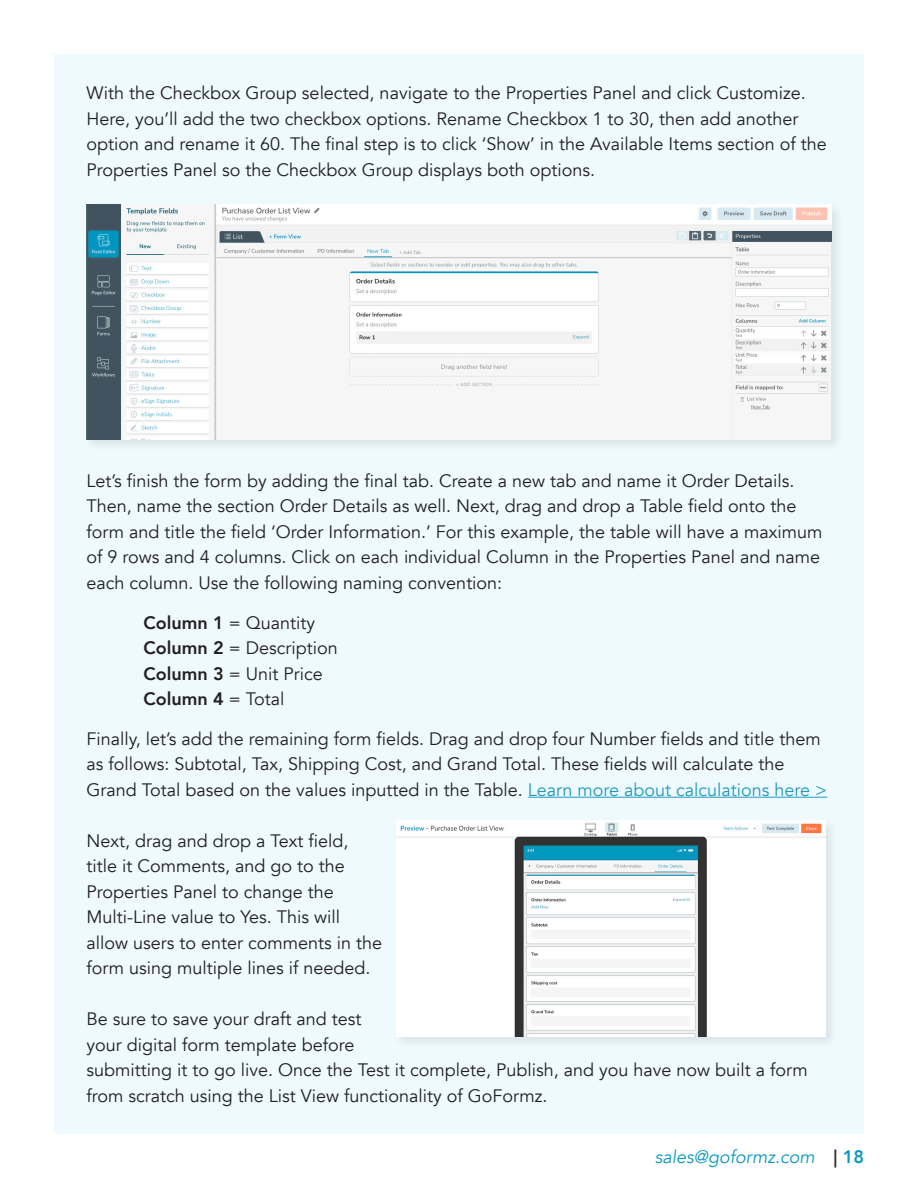
<style>
.page{position:relative;width:918px;height:1188px;background:#fff}
.page>*{position:absolute;margin:0;border:0;box-sizing:border-box;transform-origin:0 0}
.Table_Titles{font:18px/25.5px "Avenir";color:#231f20}
.Paragraph_Style_2{font:18px/25.5px "Avenir";color:#231f20}
.t1{font:italic 18px "Avenir";color:#0b99c2}
.Paragraph_Style_2-2{font:800 18px "Avenir";color:#231f20}
.s1{font-weight:800}
.s2{font-weight:400}
.s3{color:#2199c2}
.s4{font-weight:800;font-style:normal;color:#333}
.s5{font-weight:800;font-style:normal}
</style>
<div class="page">
<div style="left:54px;top:54px;width:810px;height:1080px;background:#eefafe"></div>
<div style="left:83px;top:201px;width:761px;height:251px;background:#231f20;opacity:.1"></div>
<img style="left:87px;top:205px;width:744px;height:235px">
<hr style="left:528px;top:797px;width:299px;height:1px;background:#2199c2">
<div style="left:393px;top:818px;width:445px;height:231px;background:#231f20;opacity:.1"></div>
<img style="left:396px;top:821px;width:430px;height:215px">
<p class="Paragraph_Style_2" style="left:87px;top:80px;width:742px">With the Checkbox Group selected, navigate to the Properties Panel and click Customize.<br>Here, you’ll add the two checkbox options. Rename Checkbox 1 to 30, then add another option and rename it 60. The final step is to click ‘Show’ in the Available Items section of the Properties Panel so the Checkbox Group displays both options.</p>
<p class="Table_Titles" style="left:87px;top:468px;width:737px">Let’s finish the form by adding the final tab. Create a new tab and name it Order Details.<br>Then, name the section Order Details as well. Next, drag and drop a Table field onto the form and title the field ‘Order Information.’ For this example, the table will have a maximum of 9 rows and 4 columns. Click on each individual Column in the Properties Panel and name each column. Use the following naming convention:</p>
<p class="Paragraph_Style_2" style="left:144px;top:610px;width:173px"><span class="s1">Column 1</span> = Quantity</p>
<p class="Paragraph_Style_2" style="left:144px;top:635px;width:196px"><span class="s1">Column 2</span> = Description</p>
<p class="Paragraph_Style_2" style="left:144px;top:661px;width:181px"><span class="s1">Column 3</span> = Unit Price</p>
<p class="Paragraph_Style_2-2" style="left:144px;top:685px;width:142px">Column 4 <span class="s2">= Total</span></p>
<p class="Table_Titles" style="left:87px;top:726px;width:742px">Finally, let’s add the remaining form fields. Drag and drop four Number fields and title them as follows: Subtotal, Tax, Shipping Cost, and Grand Total. These fields will calculate the<br>Grand Total based on the values inputted in the Table. <span class="s3">Learn more about calculations here &gt;</span></p>
<p class="Table_Titles" style="left:87px;top:828px;width:297px">Next, drag and drop a Text field, title it Comments, and go to the Properties Panel to change the Multi-Line value to Yes. This will allow users to enter comments in the form using multiple lines if needed.</p>
<p class="Table_Titles" style="left:87px;top:1007px;width:723px">Be sure to save your draft and test<br>your digital form template before<br>submitting it to go live. Once the Test it complete, Publish, and you have now built a form from scratch using the List View functionality of GoFormz.</p>
<p class="t1" style="left:655px;top:1146px;width:211px">sales@goformz.com <span class="s4">|</span> <span class="s5">18</span></p>
</div>
